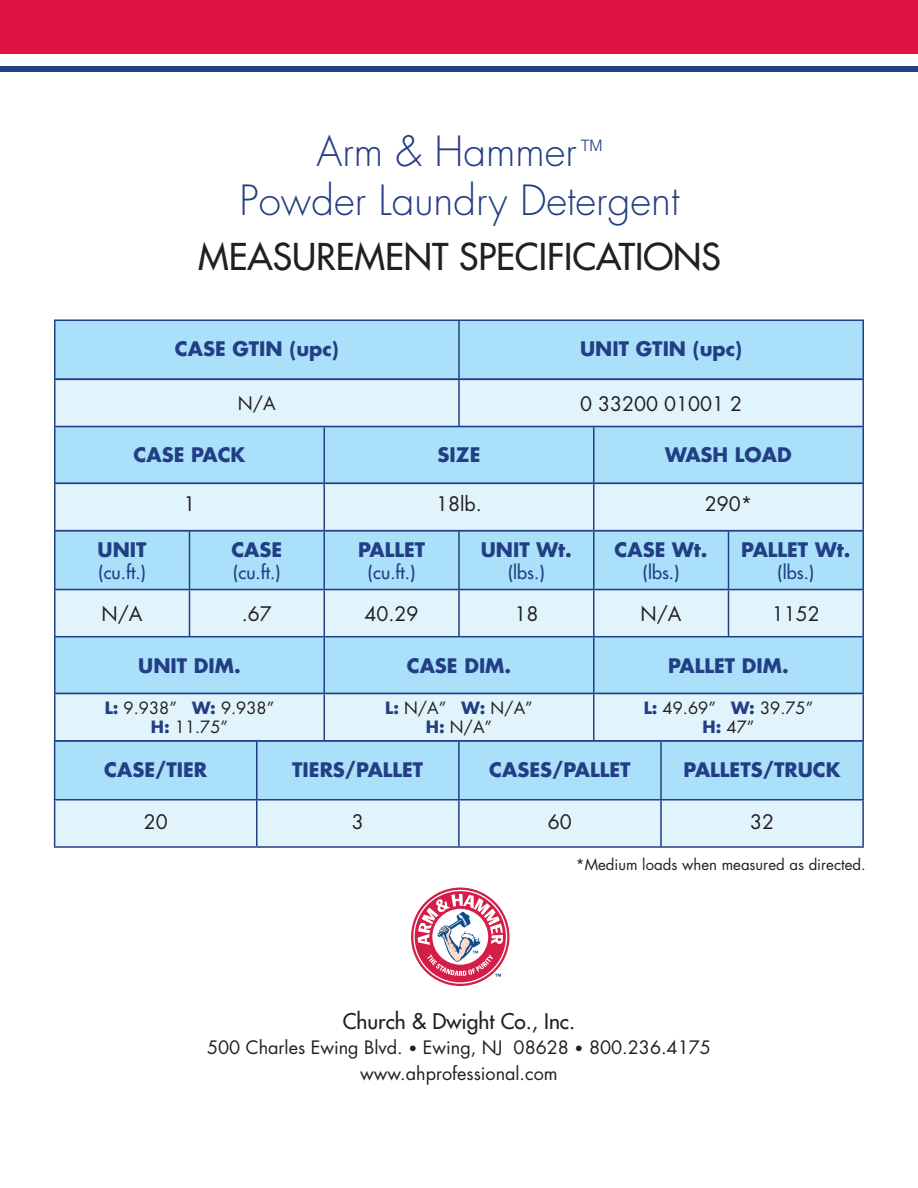
<style>
.page{position:relative;width:918px;height:1188px;background:#fff}
.page>*{position:absolute;margin:0;border:0;box-sizing:border-box;transform-origin:0 0}
.t1{font:300 40.5px "Futura";color:#233e84}
.t2{font:36px "Futura";color:#231f20}
.t3{font:21px "Futura";color:#231f20}
.t4{font:700 19.5px "Futura";color:#233e84}
.t5{font:19.5px "Futura";color:#231f20}
.t6{font:18px "Futura";color:#231f20}
.t7{font:18px "Futura";color:#233e84}
.t8{font:16.5px "Futura";color:#231f20}
.t9{font:300 15.75px "Helvetica";color:#233e84}
.t10{font:15px "Futura";color:#231f20}
.s1{font-weight:700;color:#233e84}
.s2{font-size:15px}
</style>
<div class="page">
<div style="left:0;top:0;width:918px;height:53px;background:#df1443"></div>
<div style="left:0;top:66px;width:918px;height:6px;background:#233e84"></div>
<svg style="left:413px;top:890px;width:94px;height:94px"></svg>
<div style="left:56px;top:321px;width:806px;height:57px;background:#aae0f9"></div>
<hr style="left:54px;top:320px;width:405px;height:1px;background:#233e84">
<hr style="left:54px;top:321px;width:2px;height:57px;background:#233e84">
<hr style="left:459px;top:320px;width:405px;height:1px;background:#233e84">
<hr style="left:458px;top:321px;width:2px;height:57px;background:#233e84">
<hr style="left:862px;top:321px;width:2px;height:57px;background:#233e84">
<hr style="left:54px;top:378px;width:405px;height:2px;background:#233e84">
<hr style="left:459px;top:378px;width:405px;height:2px;background:#233e84">
<div style="left:56px;top:380px;width:806px;height:46px;background:#e1f4fc"></div>
<hr style="left:54px;top:380px;width:2px;height:46px;background:#233e84">
<hr style="left:458px;top:380px;width:2px;height:46px;background:#233e84">
<hr style="left:862px;top:380px;width:2px;height:46px;background:#233e84">
<div style="left:56px;top:531px;width:806px;height:59px;background:#aae0f9"></div>
<hr style="left:54px;top:531px;width:2px;height:58px;background:#233e84">
<hr style="left:189px;top:531px;width:1px;height:58px;background:#233e84">
<hr style="left:324px;top:531px;width:1px;height:58px;background:#233e84">
<hr style="left:458px;top:531px;width:2px;height:58px;background:#233e84">
<hr style="left:593px;top:531px;width:1px;height:58px;background:#233e84">
<hr style="left:728px;top:531px;width:1px;height:58px;background:#233e84">
<hr style="left:862px;top:531px;width:2px;height:58px;background:#233e84">
<div style="left:56px;top:590px;width:806px;height:46px;background:#e1f4fc"></div>
<hr style="left:54px;top:589px;width:135px;height:1px;background:#233e84">
<hr style="left:54px;top:590px;width:2px;height:46px;background:#233e84">
<hr style="left:189px;top:589px;width:135px;height:1px;background:#233e84">
<hr style="left:189px;top:590px;width:1px;height:46px;background:#233e84">
<hr style="left:324px;top:589px;width:135px;height:1px;background:#233e84">
<hr style="left:324px;top:590px;width:1px;height:46px;background:#233e84">
<hr style="left:459px;top:589px;width:135px;height:1px;background:#233e84">
<hr style="left:458px;top:590px;width:2px;height:46px;background:#233e84">
<hr style="left:594px;top:589px;width:134px;height:1px;background:#233e84">
<hr style="left:593px;top:590px;width:1px;height:46px;background:#233e84">
<hr style="left:729px;top:589px;width:135px;height:1px;background:#233e84">
<hr style="left:728px;top:590px;width:1px;height:46px;background:#233e84">
<hr style="left:862px;top:590px;width:2px;height:46px;background:#233e84">
<div style="left:55px;top:742px;width:807px;height:57px;background:#aae0f9"></div>
<hr style="left:54px;top:742px;width:1px;height:57px;background:#233e84">
<hr style="left:256px;top:742px;width:2px;height:57px;background:#233e84">
<hr style="left:458px;top:742px;width:2px;height:57px;background:#233e84">
<hr style="left:660px;top:742px;width:2px;height:57px;background:#233e84">
<hr style="left:862px;top:742px;width:2px;height:57px;background:#233e84">
<div style="left:55px;top:801px;width:807px;height:45px;background:#e1f4fc"></div>
<hr style="left:54px;top:799px;width:203px;height:2px;background:#233e84">
<hr style="left:54px;top:801px;width:1px;height:45px;background:#233e84">
<hr style="left:257px;top:799px;width:202px;height:2px;background:#233e84">
<hr style="left:256px;top:801px;width:2px;height:45px;background:#233e84">
<hr style="left:459px;top:799px;width:202px;height:2px;background:#233e84">
<hr style="left:458px;top:801px;width:2px;height:45px;background:#233e84">
<hr style="left:661px;top:799px;width:203px;height:2px;background:#233e84">
<hr style="left:660px;top:801px;width:2px;height:45px;background:#233e84">
<hr style="left:862px;top:801px;width:2px;height:45px;background:#233e84">
<hr style="left:54px;top:846px;width:203px;height:2px;background:#233e84">
<hr style="left:257px;top:846px;width:202px;height:2px;background:#233e84">
<hr style="left:459px;top:846px;width:202px;height:2px;background:#233e84">
<hr style="left:661px;top:846px;width:203px;height:2px;background:#233e84">
<div style="left:56px;top:637px;width:806px;height:56px;background:#aae0f9"></div>
<hr style="left:54px;top:636px;width:270px;height:1px;background:#233e84">
<hr style="left:54px;top:637px;width:2px;height:56px;background:#233e84">
<hr style="left:324px;top:636px;width:270px;height:1px;background:#233e84">
<hr style="left:324px;top:637px;width:1px;height:56px;background:#233e84">
<hr style="left:594px;top:636px;width:270px;height:1px;background:#233e84">
<hr style="left:593px;top:637px;width:1px;height:56px;background:#233e84">
<hr style="left:862px;top:637px;width:2px;height:56px;background:#233e84">
<div style="left:56px;top:694px;width:806px;height:46px;background:#e1f4fc"></div>
<hr style="left:54px;top:693px;width:270px;height:1px;background:#233e84">
<hr style="left:54px;top:694px;width:2px;height:46px;background:#233e84">
<hr style="left:324px;top:693px;width:270px;height:1px;background:#233e84">
<hr style="left:324px;top:694px;width:1px;height:46px;background:#233e84">
<hr style="left:594px;top:693px;width:270px;height:1px;background:#233e84">
<hr style="left:593px;top:694px;width:1px;height:46px;background:#233e84">
<hr style="left:862px;top:694px;width:2px;height:46px;background:#233e84">
<hr style="left:54px;top:740px;width:270px;height:2px;background:#233e84">
<hr style="left:324px;top:740px;width:270px;height:2px;background:#233e84">
<hr style="left:594px;top:740px;width:270px;height:2px;background:#233e84">
<div style="left:56px;top:427px;width:806px;height:56px;background:#aae0f9"></div>
<hr style="left:54px;top:426px;width:270px;height:1px;background:#233e84">
<hr style="left:54px;top:427px;width:2px;height:56px;background:#233e84">
<hr style="left:324px;top:426px;width:270px;height:1px;background:#233e84">
<hr style="left:324px;top:427px;width:1px;height:56px;background:#233e84">
<hr style="left:594px;top:426px;width:270px;height:1px;background:#233e84">
<hr style="left:593px;top:427px;width:1px;height:56px;background:#233e84">
<hr style="left:862px;top:427px;width:2px;height:56px;background:#233e84">
<div style="left:56px;top:484px;width:806px;height:46px;background:#e1f4fc"></div>
<hr style="left:54px;top:483px;width:270px;height:1px;background:#233e84">
<hr style="left:54px;top:484px;width:2px;height:46px;background:#233e84">
<hr style="left:324px;top:483px;width:270px;height:1px;background:#233e84">
<hr style="left:324px;top:484px;width:1px;height:46px;background:#233e84">
<hr style="left:594px;top:483px;width:270px;height:1px;background:#233e84">
<hr style="left:593px;top:484px;width:1px;height:46px;background:#233e84">
<hr style="left:862px;top:484px;width:2px;height:46px;background:#233e84">
<hr style="left:54px;top:530px;width:270px;height:1px;background:#233e84">
<hr style="left:324px;top:530px;width:270px;height:1px;background:#233e84">
<hr style="left:594px;top:530px;width:270px;height:1px;background:#233e84">
<p class="t1" style="left:316px;top:125px;width:262px">Arm &amp; Hammer</p>
<p class="t9" style="left:581px;top:132px;width:23px">TM</p>
<p class="t1" style="left:240px;top:174px;width:441px">Powder Laundry Detergent</p>
<p class="t2" style="left:198px;top:234px;width:524px">MEASUREMENT SPECIFICATIONS</p>
<p class="t4" style="left:175px;top:335px;width:165px">CASE GTIN (upc)</p>
<p class="t4" style="left:580px;top:335px;width:164px">UNIT GTIN (upc)</p>
<p class="t6" style="left:238px;top:391px;width:39px">N/A</p>
<p class="t5" style="left:580px;top:390px;width:164px">0 33200 01001 2</p>
<p class="t4" style="left:134px;top:442px;width:113px">CASE PACK</p>
<p class="t4" style="left:438px;top:442px;width:44px">SIZE</p>
<p class="t4" style="left:665px;top:442px;width:128px">WASH LOAD</p>
<p class="t5" style="left:183px;top:491px;width:14px">1</p>
<p class="t5" style="left:436px;top:491px;width:47px">18lb.</p>
<p class="t5" style="left:705px;top:491px;width:49px">290*</p>
<p class="t4" style="left:98px;top:536px;width:51px">UNIT</p>
<p class="t7" style="left:98px;top:560px;width:49px">(cu.ft.)</p>
<p class="t4" style="left:231px;top:536px;width:52px">CASE</p>
<p class="t7" style="left:233px;top:560px;width:49px">(cu.ft.)</p>
<p class="t4" style="left:358px;top:536px;width:69px">PALLET</p>
<p class="t7" style="left:368px;top:560px;width:49px">(cu.ft.)</p>
<p class="t4" style="left:481px;top:536px;width:93px">UNIT Wt.</p>
<p class="t7" style="left:508px;top:560px;width:38px">(lbs.)</p>
<p class="t4" style="left:615px;top:536px;width:95px">CASE Wt.</p>
<p class="t7" style="left:643px;top:560px;width:38px">(lbs.)</p>
<p class="t4" style="left:741px;top:536px;width:111px">PALLET Wt.</p>
<p class="t7" style="left:778px;top:560px;width:38px">(lbs.)</p>
<p class="t5" style="left:102px;top:600px;width:43px">N/A</p>
<p class="t5" style="left:242px;top:600px;width:32px">.67</p>
<p class="t5" style="left:365px;top:600px;width:56px">40.29</p>
<p class="t5" style="left:514px;top:600px;width:26px">18</p>
<p class="t5" style="left:641px;top:600px;width:43px">N/A</p>
<p class="t5" style="left:772px;top:600px;width:50px">1152</p>
<p class="t4" style="left:138px;top:652px;width:104px">UNIT DIM.</p>
<p class="t4" style="left:407px;top:652px;width:106px">CASE DIM.</p>
<p class="t4" style="left:668px;top:652px;width:122px">PALLET DIM.</p>
<p class="t8" style="left:105px;top:696px;width:171px"><span class="s1">L:</span> 9.938” <span class="s1">W:</span> 9.938”</p>
<p class="t8" style="left:151px;top:716px;width:79px"><span class="s1">H:</span> 11.75”</p>
<p class="t8" style="left:385px;top:696px;width:149px"><span class="s1">L:</span> N/A” <span class="s1">W:</span> N/A”</p>
<p class="t8" style="left:426px;top:716px;width:68px"><span class="s1">H:</span> N/A”</p>
<p class="t8" style="left:644px;top:696px;width:171px"><span class="s1">L:</span> 49.69” <span class="s1">W:</span> 39.75”</p>
<p class="t8" style="left:703px;top:716px;width:53px"><span class="s1">H:</span> 47”</p>
<p class="t4" style="left:104px;top:756px;width:104px">CASE/TIER</p>
<p class="t4" style="left:292px;top:756px;width:133px">TIERS/PALLET</p>
<p class="t4" style="left:489px;top:756px;width:143px">CASES/PALLET</p>
<p class="t4" style="left:684px;top:756px;width:158px">PALLETS/TRUCK</p>
<p class="t5" style="left:144px;top:808px;width:26px">20</p>
<p class="t5" style="left:352px;top:808px;width:14px">3</p>
<p class="t5" style="left:548px;top:808px;width:26px">60</p>
<p class="t5" style="left:750px;top:808px;width:26px">32</p>
<p class="t10" style="left:576px;top:854px;width:292px">*Medium loads when measured as directed.</p>
<p class="t3" style="left:343px;top:1007px;width:234px">Church &amp; Dwight Co., Inc.</p>
<p class="t6" style="left:207px;top:1035px;width:505px">500 Charles Ewing Blvd. <span class="s2">•</span> Ewing, NJ 08628 <span class="s2">•</span> 800.236.4175</p>
<p class="t6" style="left:360px;top:1061px;width:199px">www.ahprofessional.com</p>
</div>
